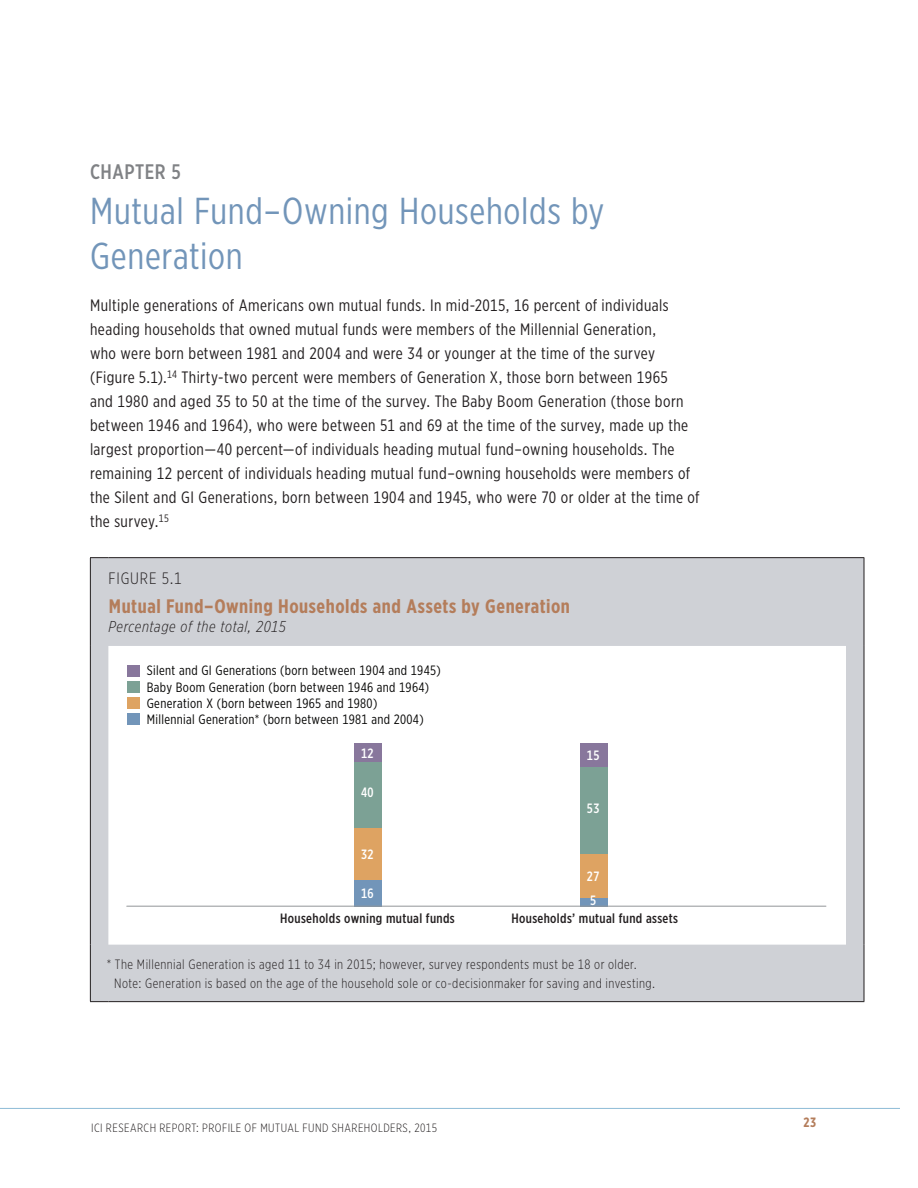
<style>
.page{position:relative;width:918px;height:1188px;background:#fff}
.page>*{position:absolute;margin:0;border:0;box-sizing:border-box;transform-origin:0 0}
.Heading_Inside{font:37.5px/45px "Gotham X Narrow";letter-spacing:.02em;color:#7295b9}
.Heading_2_inside{font:500 21px "Gotham X Narrow";letter-spacing:.025em;color:#808285}
.Figure_heading{font:700 19.5px "Gotham X Narrow";letter-spacing:.03em;color:#b47d5b}
.Text{font:16.5px/24px "Gotham X Narrow";letter-spacing:.025em;color:#231f20}
.Figure_number{font:300 16.5px "Gotham X Narrow";letter-spacing:.05em;color:#231f20}
.Figure_heading_secon{font:italic 300 15.75px "Gotham X Narrow";letter-spacing:.035em;color:#231f20}
.Figure_footnote{font:300 13.5px "Gotham X Narrow";letter-spacing:.035em;color:#231f20}
.t1{font:13.5px/16.2px "Gotham X Narrow";letter-spacing:.025em;color:#050504}
.t2{font:500 13.5px "Gotham X Narrow";letter-spacing:.025em;color:#231f20}
.t3{font:500 13.5px/24.5px "Gotham X Narrow";letter-spacing:.025em;color:#fff}
.t4{font:700 13.5px "Gotham X Narrow";color:#b47d5b}
.t5{font:300 12px "Gotham X Narrow";letter-spacing:.04em;color:#231f20}
</style>
<div class="page">
<hr style="left:0;top:1108px;width:900px;height:1px;background:#8dbcd7">
<svg style="left:91px;top:558px;width:773px;height:443px"></svg>
<svg style="left:90px;top:557px;width:18px;height:1px"></svg>
<hr style="left:90px;top:558px;width:1px;height:88px;background:#231f20">
<hr style="left:108px;top:557px;width:738px;height:1px;background:#231f20">
<svg style="left:846px;top:557px;width:18px;height:1px"></svg>
<hr style="left:864px;top:558px;width:1px;height:88px;background:#231f20">
<hr style="left:90px;top:646px;width:1px;height:299px;background:#231f20">
<hr style="left:864px;top:646px;width:1px;height:299px;background:#231f20">
<hr style="left:90px;top:945px;width:1px;height:56px;background:#231f20">
<hr style="left:864px;top:945px;width:1px;height:56px;background:#231f20">
<svg style="left:90px;top:1001px;width:18px;height:1px"></svg>
<hr style="left:108px;top:1001px;width:738px;height:1px;background:#231f20">
<svg style="left:846px;top:1001px;width:18px;height:1px"></svg>
<div style="left:354px;top:743px;width:27px;height:20px;background:#88779c"></div>
<div style="left:580px;top:743px;width:27px;height:25px;background:#88779c"></div>
<div style="left:354px;top:763px;width:27px;height:65px;background:#7ca195"></div>
<div style="left:580px;top:768px;width:27px;height:86px;background:#7ca195"></div>
<div style="left:354px;top:828px;width:27px;height:52px;background:#dea362"></div>
<div style="left:580px;top:854px;width:27px;height:44px;background:#dea362"></div>
<div style="left:354px;top:880px;width:27px;height:26px;background:#7295b9"></div>
<div style="left:580px;top:898px;width:27px;height:8px;background:#7295b9"></div>
<div style="left:127px;top:697px;width:13px;height:12px;background:#dea362"></div>
<div style="left:127px;top:713px;width:13px;height:12px;background:#7295b9"></div>
<div style="left:127px;top:681px;width:13px;height:12px;background:#7ca195"></div>
<div style="left:127px;top:665px;width:13px;height:12px;background:#88779c"></div>
<hr style="left:127px;top:906px;width:699px;height:1px;background:#939598">
<p class="Heading_2_inside" style="left:90px;top:159px;width:92px">CHAPTER 5</p>
<p class="Heading_Inside" style="left:90px;top:188px;width:516px">Mutual Fund–Owning Households by<br>Generation</p>
<p class="Text" style="left:90px;top:293px;width:611px">Multiple generations of Americans own mutual funds. In mid-2015, 16 percent of individuals heading households that owned mutual funds were members of the Millennial Generation,<br>who were born between 1981 and 2004 and were 34 or younger at the time of the survey (Figure 5.1).<sup>14</sup> Thirty-two percent were members of Generation X, those born between 1965<br>and 1980 and aged 35 to 50 at the time of the survey. The Baby Boom Generation (those born between 1946 and 1964), who were between 51 and 69 at the time of the survey, made up the largest proportion—40 percent—of individuals heading mutual fund–owning households. The remaining 12 percent of individuals heading mutual fund–owning households were members of the Silent and GI Generations, born between 1904 and 1945, who were 70 or older at the time of the survey.<sup>15</sup></p>
<p class="Figure_number" style="left:109px;top:569px;width:74px">FIGURE 5.1</p>
<p class="Figure_heading" style="left:109px;top:594px;width:463px">Mutual Fund–Owning Households and Assets by Generation</p>
<p class="Figure_heading_secon" style="left:109px;top:618px;width:179px">Percentage of the total, 2015</p>
<p class="t1" style="left:147px;top:662px;width:296px">Silent and GI Generations (born between 1904 and 1945)<br>Baby Boom Generation (born between 1946 and 1964)<br>Generation X (born between 1965 and 1980)<br>Millennial Generation* (born between 1981 and 2004)</p>
<p class="t3" style="left:361px;top:741px;width:14px">12</p>
<p class="t3" style="left:361px;top:780px;width:14px">40</p>
<p class="t3" style="left:361px;top:842px;width:14px">32</p>
<p class="t3" style="left:361px;top:881px;width:14px">16</p>
<p class="t3" style="left:587px;top:743px;width:14px">15</p>
<p class="t3" style="left:587px;top:796px;width:14px">53</p>
<p class="t3" style="left:587px;top:864px;width:14px">27<br>5</p>
<p class="t2" style="left:280px;top:910px;width:176px">Households owning mutual funds</p>
<p class="t2" style="left:512px;top:910px;width:168px">Households’ mutual fund assets</p>
<p class="Figure_footnote" style="left:107px;top:956px;width:532px">* The Millennial Generation is aged 11 to 34 in 2015; however, survey respondents must be 18 or older.</p>
<p class="Figure_footnote" style="left:114px;top:975px;width:542px">Note: Generation is based on the age of the household sole or co-decisionmaker for saving and investing.</p>
<p class="t5" style="left:91px;top:1120px;width:348px">ICI RESEARCH REPORT: PROFILE OF MUTUAL FUND SHAREHOLDERS, 2015</p>
<p class="t4" style="left:804px;top:1114px;width:14px">23</p>
</div>
